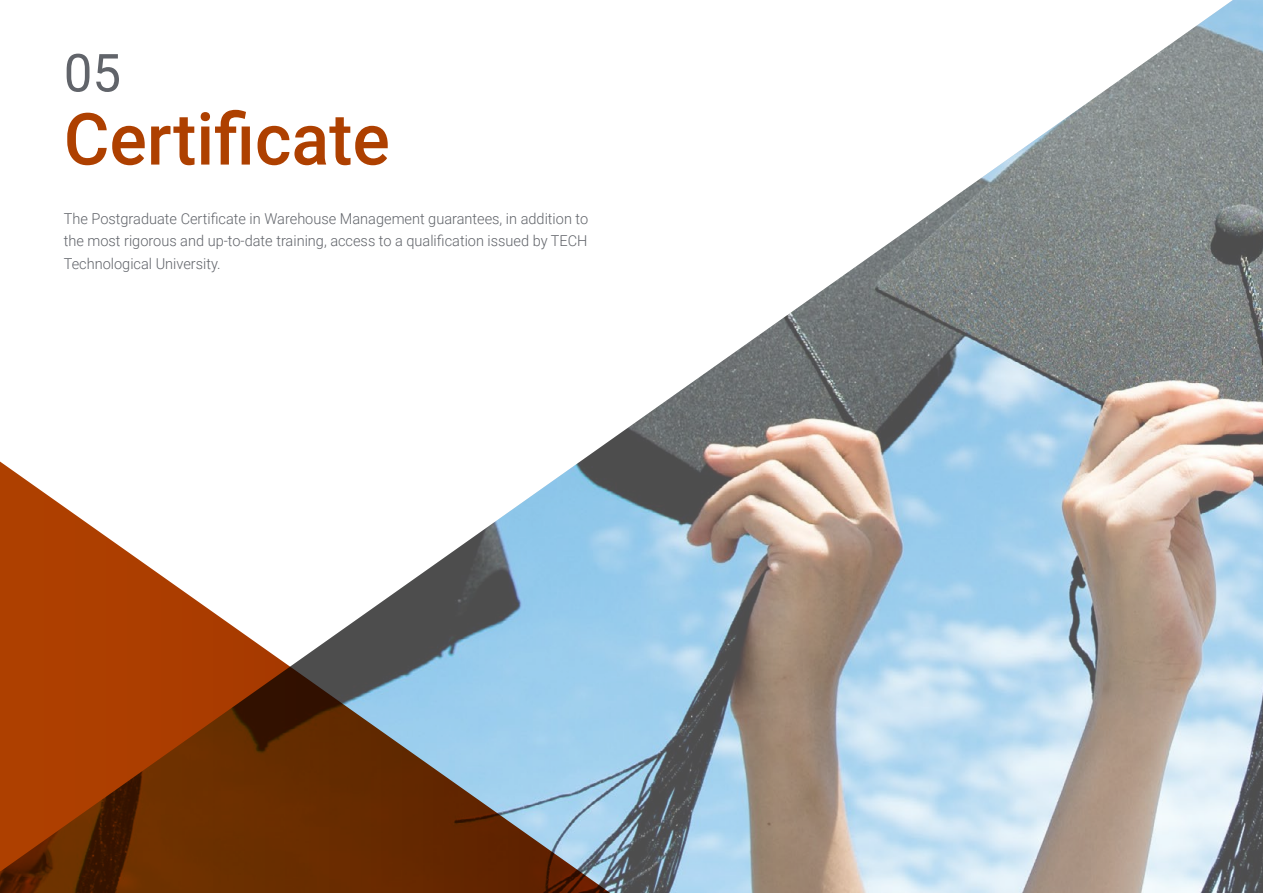
<style>
.page{position:relative;width:1263px;height:893px;background:#fff}
.page>*{position:absolute;margin:0;border:0;box-sizing:border-box;transform-origin:0 0}
.t1{font:500 72px "Roboto";color:#ae4000}
.t2{font:52.5px "Roboto";color:#61646a}
.t3{font:300 15px/22.5px "Roboto";color:#61646a;text-align:justify}
</style>
<div class="page">
<img style="left:602px;top:0;width:661px;height:893px">
<svg style="left:0;top:446px;width:640px;height:447px"></svg>
<h2 class="t2" style="left:64px;top:36px;width:59px">05</h2>
<h1 class="t1" style="left:64px;top:89px;width:328px">Certificate</h1>
<p class="t3" style="left:64px;top:207px;width:526px">The Postgraduate Certificate in Warehouse Management guarantees, in addition to the most rigorous and up-to-date training, access to a qualification issued by TECH Technological University.</p>
</div>
